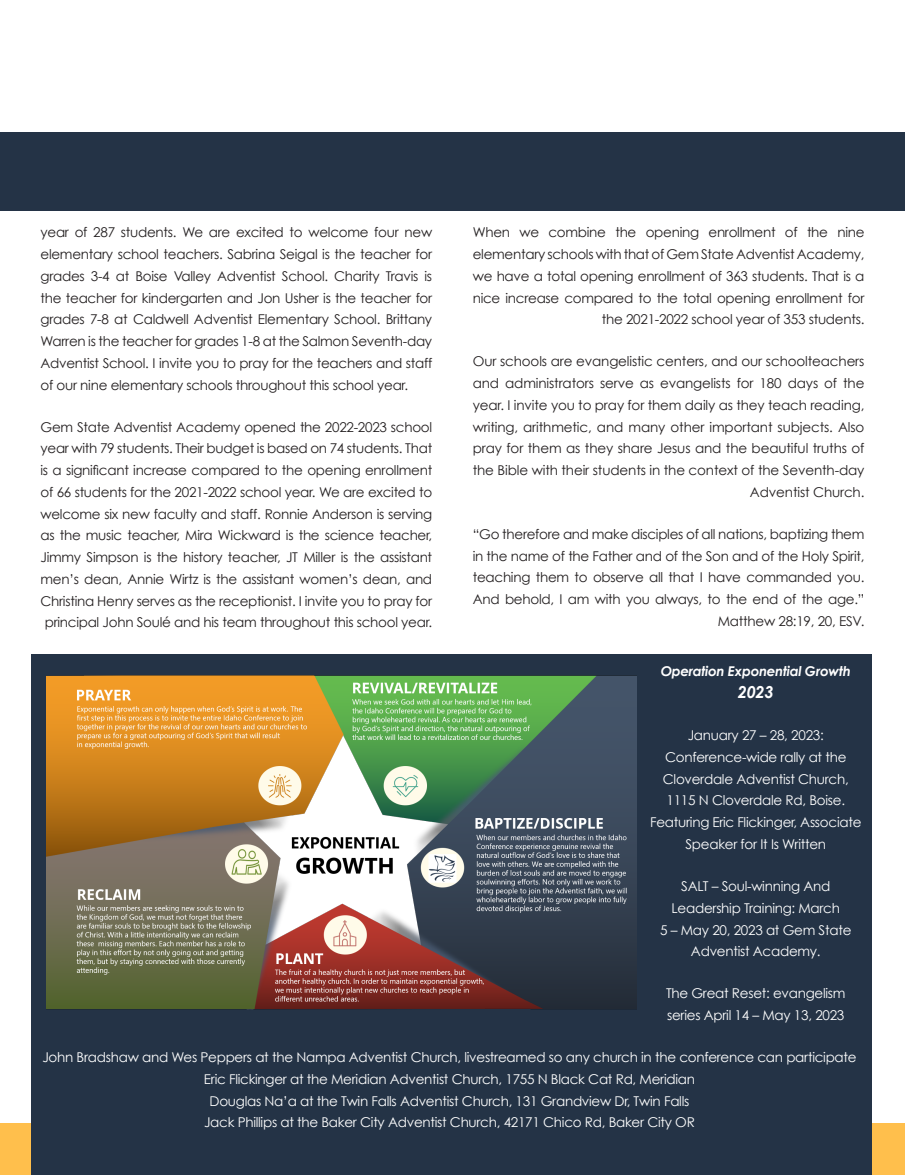
<style>
.page{position:relative;width:905px;height:1175px;background:#fff}
.page>*{position:absolute;margin:0;border:0;box-sizing:border-box;transform-origin:0 0}
.t1{font:italic 700 16.5px "Century Gothic";color:#fff}
.t2{font:13.5px/21.8px "Century Gothic";letter-spacing:-.02em;color:#231f20;text-align:right}
.t3{font:13.5px/21.8px "Century Gothic";letter-spacing:-.02em;color:#fff;text-align:center}
.t4{font:italic 700 13.5px "Century Gothic";letter-spacing:-.02em;color:#fff}
</style>
<div class="page">
<div style="left:0;top:132px;width:14px;height:79px;background:#243346"></div>
<div style="left:0;top:1123px;width:14px;height:51px;background:#ffbf4c"></div>
<div style="left:14px;top:132px;width:890px;height:79px;background:#243346"></div>
<div style="left:14px;top:1123px;width:890px;height:51px;background:#ffbf4c"></div>
<div style="left:31px;top:654px;width:840px;height:520px;background:#243346"></div>
<img style="left:46px;top:675px;width:590px;height:335px">
<p class="t2" style="left:40px;top:221px;width:393px;text-align:justify">year of 287 students. We are excited to welcome four new elementary school teachers. Sabrina Seigal is the teacher for grades 3-4 at Boise Valley Adventist School. Charity Travis is the teacher for kindergarten and Jon Usher is the teacher for grades 7-8 at Caldwell Adventist Elementary School. Brittany Warren is the teacher for grades 1-8 at the Salmon Seventh-day Adventist School. I invite you to pray for the teachers and staff of our nine elementary schools throughout this school year.</p>
<p class="t2" style="left:40px;top:415px;width:393px;text-align:center">Gem State Adventist Academy opened the 2022-2023 school year with 79 students. Their budget is based on 74 students. That is a significant increase compared to the opening enrollment of 66 students for the 2021-2022 school year. We are excited to welcome six new faculty and staff. Ronnie Anderson is serving as the music teacher, Mira Wickward is the science teacher, Jimmy Simpson is the history teacher, JT Miller is the assistant men’s dean, Annie Wirtz is the assistant women’s dean, and Christina Henry serves as the receptionist. I invite you to pray for principal John Soulé and his team throughout this school year.</p>
<p class="t2" style="left:472px;top:221px;width:393px">When we combine the opening enrollment of the nine elementary schools with that of Gem State Adventist Academy, we have a total opening enrollment of 363 students. That is a nice increase compared to the total opening enrollment for the 2021-2022 school year of 353 students.</p>
<p class="t2" style="left:472px;top:350px;width:393px">Our schools are evangelistic centers, and our schoolteachers and administrators serve as evangelists for 180 days of the year. I invite you to pray for them daily as they teach reading, writing, arithmetic, and many other important subjects. Also pray for them as they share Jesus and the beautiful truths of the Bible with their students in the context of the Seventh-day Adventist Church.</p>
<p class="t2" style="left:472px;top:523px;width:393px">“Go therefore and make disciples of all nations, baptizing them in the name of the Father and of the Son and of the Holy Spirit, teaching them to observe all that I have commanded you.<br>And behold, I am with you always, to the end of the age.” Matthew 28:19, 20, ESV.</p>
<p class="t4" style="left:660px;top:663px;width:192px">Operation Exponential Growth</p>
<p class="t1" style="left:737px;top:681px;width:37px">2023</p>
<p class="t3" style="left:650px;top:724px;width:213px">January 27 – 28, 2023:<br>Conference-wide rally at the<br>Cloverdale Adventist Church,<br>1115 N Cloverdale Rd, Boise.<br>Featuring Eric Flickinger, Associate<br>Speaker for It Is Written</p>
<p class="t3" style="left:660px;top:875px;width:193px">SALT – Soul-winning And<br>Leadership Training: March<br>5 – May 20, 2023 at Gem State<br>Adventist Academy.</p>
<p class="t3" style="left:666px;top:982px;width:181px;text-align:left">The Great Reset: evangelism series April 14 – May 13, 2023</p>
<p class="t3" style="left:42px;top:1046px;width:815px">John Bradshaw and Wes Peppers at the Nampa Adventist Church, livestreamed so any church in the conference can participate Eric Flickinger at the Meridian Adventist Church, 1755 N Black Cat Rd, Meridian<br>Douglas Na’a at the Twin Falls Adventist Church, 131 Grandview Dr, Twin Falls<br>Jack Phillips at the Baker City Adventist Church, 42171 Chico Rd, Baker City OR</p>
</div>
